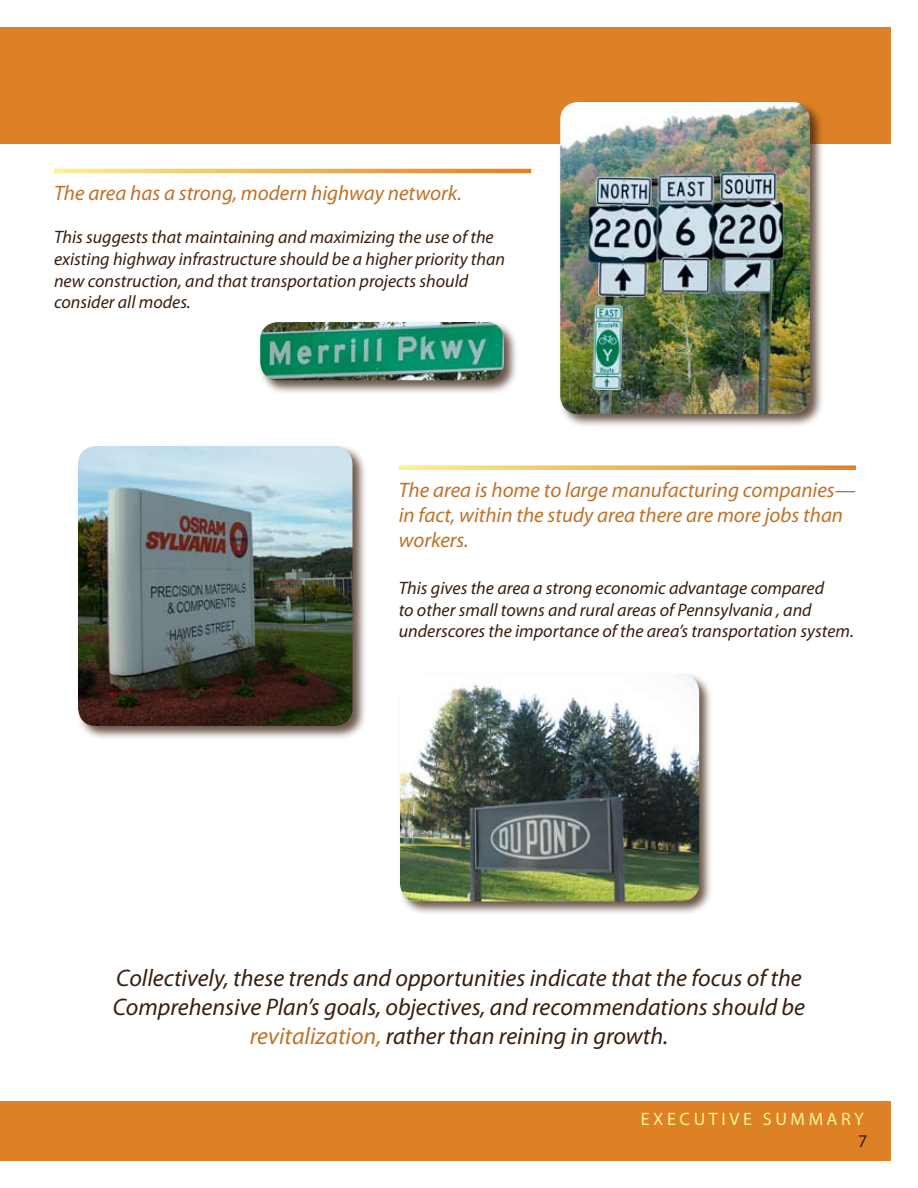
<style>
.page{position:relative;width:918px;height:1188px;background:#fff}
.page>*{position:absolute;margin:0;border:0;box-sizing:border-box;transform-origin:0 0}
.t1{font:italic 24px/28.8px "Myriad Pro";color:#3a1e0e;text-align:center}
.t2{font:italic 21px/25.2px "Myriad Pro";color:#c17129}
.t3{font:italic 18px/21.6px "Myriad Pro";color:#3a1e0e}
.t4{font:18px "Myriad Pro";letter-spacing:.2em;color:#faf395}
.t5{font:18px "Myriad Pro";color:#3a1e0e}
.s1{color:#c17129}
</style>
<div class="page">
<div style="left:0;top:1101px;width:891px;height:60px;background:#de8126"></div>
<div style="left:0;top:27px;width:891px;height:116px;background:#de8126"></div>
<svg style="left:399px;top:465px;width:457px;height:5px;background:#edbe6a"></svg>
<svg style="left:54px;top:169px;width:477px;height:4px;background:#ebb759"></svg>
<div style="left:76px;top:444px;width:297px;height:302px;background:#3a1e0e;opacity:.75"></div>
<img style="left:78px;top:446px;width:274px;height:280px">
<div style="left:558px;top:100px;width:272px;height:335px;background:#3a1e0e;opacity:.75"></div>
<img style="left:560px;top:102px;width:250px;height:312px">
<div style="left:258px;top:320px;width:266px;height:81px;background:#3a1e0e;opacity:.75"></div>
<img style="left:260px;top:322px;width:244px;height:58px">
<div style="left:398px;top:672px;width:322px;height:250px;background:#3a1e0e;opacity:.75"></div>
<img style="left:400px;top:674px;width:299px;height:227px">
<p class="t2" style="left:54px;top:180px;width:409px">The area has a strong, modern highway network.</p>
<p class="t3" style="left:54px;top:226px;width:453px">This suggests that maintaining and maximizing the use of the existing highway infrastructure should be a higher priority than new construction, and that transportation projects should consider all modes.</p>
<p class="t2" style="left:399px;top:477px;width:458px">The area is home to large manufacturing companies— in fact, within the study area there are more jobs than workers.</p>
<p class="t3" style="left:399px;top:577px;width:457px">This gives the area a strong economic advantage compared<br>to other small towns and rural areas of Pennsylvania , and underscores the importance of the area’s transportation system.</p>
<h1 class="t1" style="left:113px;top:963px;width:694px">Collectively, these trends and opportunities indicate that the focus of the<br>Comprehensive Plan’s goals, objectives, and recommendations should be <span class="s1">revitalization,</span> rather than reining in growth.</h1>
<p class="t4" style="left:641px;top:1110px;width:225px">EXECUTIVE SUMMARY</p>
<p class="t5" style="left:858px;top:1132px;width:11px">7</p>
</div>
